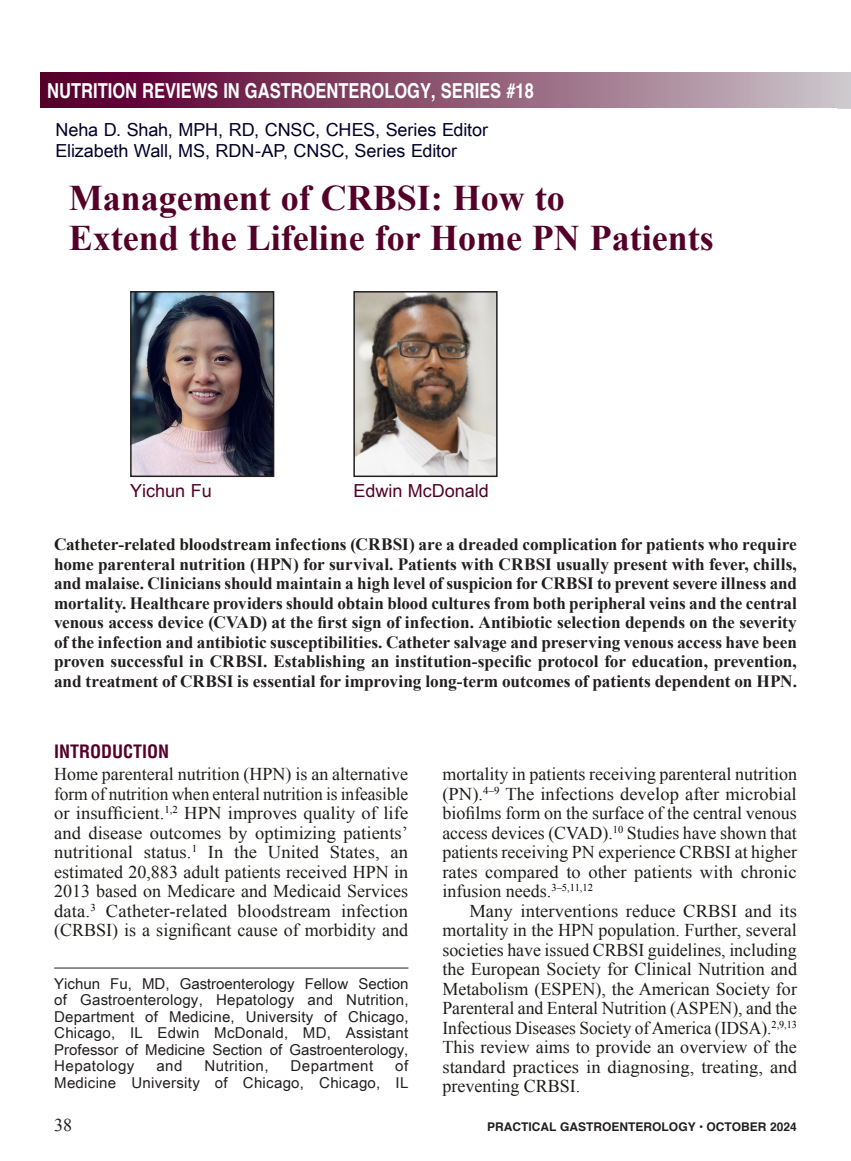
<style>
.page{position:relative;width:851px;height:1161px;background:#fff}
.page>*{position:absolute;margin:0;border:0;box-sizing:border-box;transform-origin:0 0}
.t1{font:700 36px/40.5px "Times New Roman";color:#540028}
.t2{font:700 20.7px "Helvetica";color:#fff;scale:.8 1}
.A_Body_Copy-1st_P{font:18px/19.5px "Times New Roman";letter-spacing:.005em;color:#1e1d1a;text-align:justify}
.A_Body_Copy{font:18px/19.5px "Times New Roman";letter-spacing:.005em;color:#1e1d1a;text-align:justify}
.t3{font:18px/21px "Arial Unicode MS";letter-spacing:-.005em;color:#000029}
.t4{font:18px "Arial Unicode MS";color:#540028}
._1_Head{font:700 condensed 18px "Helvetica LT Std";color:#540028}
.t5{font:18px "Times New Roman";color:#231f20}
.t6{font:700 17.25px/19.5px "Times New Roman";letter-spacing:-.005em;color:#231f20;text-align:justify}
.t7{font:15px/16.5px "Arial Unicode MS";letter-spacing:.02em;color:#231f20;text-align:justify}
.t8{font:700 12px "Helvetica";color:#231f20}
.s1{color:#1e1d1a}
</style>
<div class="page">
<div style="left:40px;top:72px;width:810px;height:36px;background:linear-gradient(to right,#540024,#cac2c6)"></div>
<img style="left:356px;top:294px;width:138px;height:180px">
<div style="left:353px;top:291px;width:144px;height:186px;border:2px solid #231f20"></div>
<img style="left:133px;top:294px;width:138px;height:180px">
<div style="left:130px;top:291px;width:144px;height:186px;border:2px solid #231f20"></div>
<hr style="left:54px;top:968px;width:354px;height:1px;background:#231f20">
<p class="t2" style="left:47px;top:74px;width:609px">NUTRITION REVIEWS IN GASTROENTEROLOGY, SERIES #18</p>
<p class="t3" style="left:56px;top:119px;width:434px">Neha D. Shah, MPH, RD, CNSC, CHES, Series Editor<br>Elizabeth Wall, MS, RDN-AP, CNSC, Series Editor</p>
<h1 class="t1" style="left:69px;top:176px;width:646px">Management of CRBSI: How to<br>Extend the Lifeline for Home PN Patients</h1>
<p class="t4" style="left:130px;top:478px;width:83px">Yichun Fu</p>
<p class="t4" style="left:353px;top:478px;width:137px">Edwin McDonald</p>
<p class="t6" style="left:54px;top:534px;width:744px"><span class="s1">Catheter-related bloodstream infections (</span>CRBSI) are a dreaded complication for patients who require home parenteral nutrition (HPN) for survival. Patients with CRBSI usually present with fever, chills, and malaise. Clinicians should maintain a high level of suspicion for CRBSI to prevent severe illness and mortality. Healthcare providers should obtain blood cultures from both peripheral veins and the central venous access device (CVAD) at the first sign of infection. Antibiotic selection depends on the severity of the infection and antibiotic susceptibilities. Catheter salvage and preserving venous access have been proven successful in CRBSI. Establishing an institution-specific protocol for education, prevention, and treatment of CRBSI is essential for improving long-term outcomes of patients dependent on HPN.</p>
<p class="_1_Head" style="left:54px;top:740px;width:117px">INTRODUCTION</p>
<p class="A_Body_Copy-1st_P" style="left:54px;top:764px;width:356px">Home parenteral nutrition (HPN) is an alternative form of nutrition when enteral nutrition is infeasible or insufficient.<sup>1,2</sup> HPN improves quality of life and disease outcomes by optimizing patients’ nutritional status.<sup>1</sup> In the United States, an estimated 20,883 adult patients received HPN in 2013 based on Medicare and Medicaid Services data.<sup>3</sup> Catheter-related bloodstream infection (CRBSI) is a significant cause of morbidity and</p>
<p class="A_Body_Copy-1st_P" style="left:442px;top:764px;width:356px">mortality in patients receiving parenteral nutrition (PN).<sup>4–9</sup> The infections develop after microbial biofilms form on the surface of the central venous access devices (CVAD).<sup>10</sup> Studies have shown that patients receiving PN experience CRBSI at higher rates compared to other patients with chronic infusion needs.<sup>3–5,11,12</sup></p>
<p class="A_Body_Copy" style="left:442px;top:900px;width:356px;text-indent:27px">Many interventions reduce CRBSI and its mortality in the HPN population. Further, several societies have issued CRBSI guidelines, including the European Society for Clinical Nutrition and Metabolism (ESPEN), the American Society for Parenteral and Enteral Nutrition (ASPEN), and the Infectious Diseases Society of America (IDSA).<sup>2,9,13<br></sup>This review aims to provide an overview of the standard practices in diagnosing, treating, and preventing CRBSI.</p>
<p class="t7" style="left:54px;top:975px;width:356px">Yichun Fu, MD, Gastroenterology Fellow Section of Gastroenterology, Hepatology and Nutrition, Department of Medicine, University of Chicago, Chicago, IL Edwin McDonald, MD, Assistant Professor of Medicine Section of Gastroenterology, Hepatology</p>
<p class="t7" style="left:54px;top:1057px;width:355px;text-align:right">of<br>Medicine University of Chicago, Chicago, IL</p>
<p class="t7" style="left:156px;top:1057px;width:27px">and</p>
<p class="t7" style="left:204px;top:1057px;width:66px">Nutrition,</p>
<p class="t7" style="left:290px;top:1057px;width:84px">Department</p>
<p class="t5" style="left:54px;top:1113px;width:19px">38</p>
<p class="t8" style="left:487px;top:1117px;width:311px">PRACTICAL GASTROENTEROLOGY • OCTOBER 2024</p>
</div>
